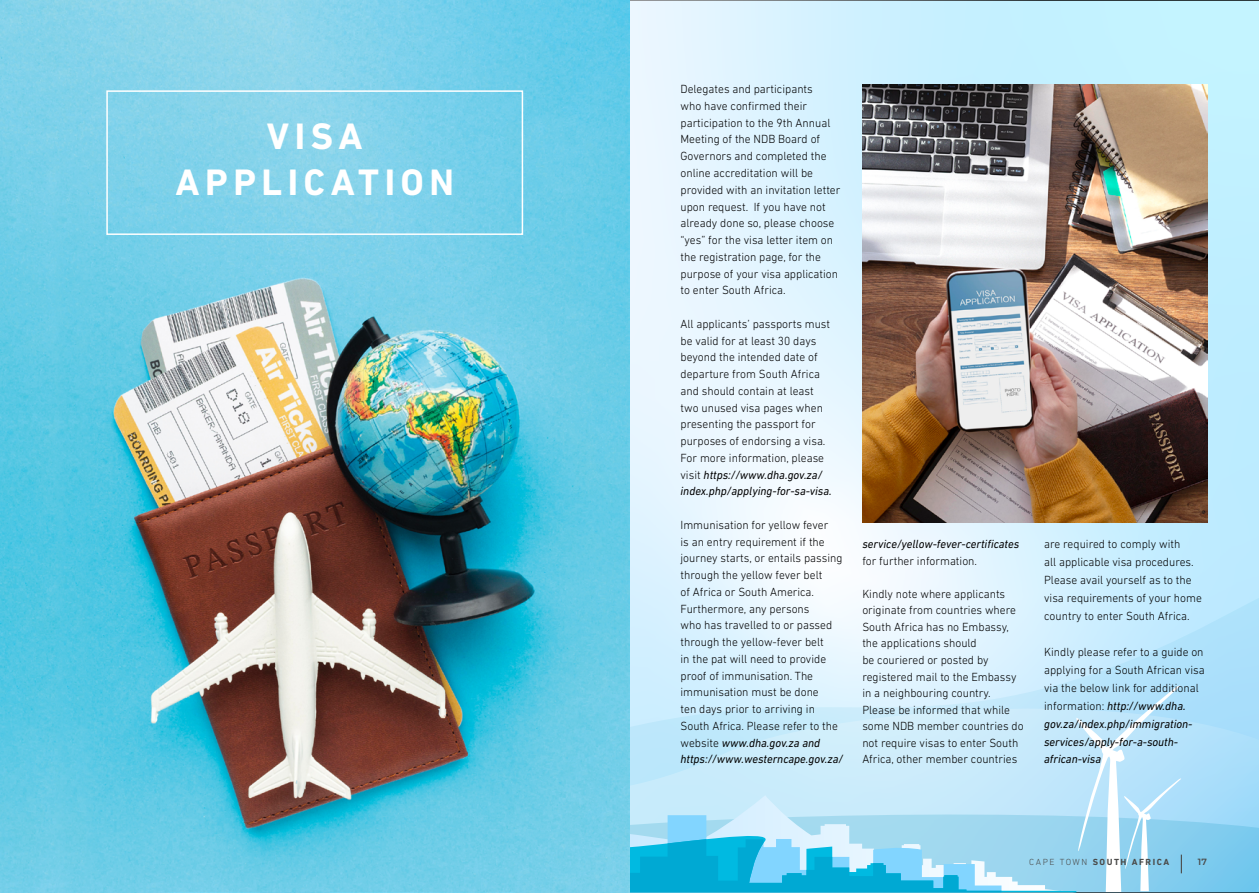
<style>
.page{position:relative;width:1259px;height:893px;background:#fff}
.page>*{position:absolute;margin:0;border:0;box-sizing:border-box;transform-origin:0 0}
.t1{font:700 37.5px/46.5px "DIN Next LT Pro";letter-spacing:.145em;color:#fff;text-align:center}
.t2{font:300 12px/16.8px "DIN Next LT Pro";color:#000}
.t3{font:italic 12px "DIN Next LT Pro";color:#000}
.t4{font:700 9px "DIN Next LT Pro";letter-spacing:.17em;color:#4a4a49}
.t5{font:600 9px "Montserrat";color:#4a4a49}
.s1{font-weight:400;font-style:italic}
.s2{font-weight:300}
</style>
<div class="page">
<svg style="left:629px;top:0;width:630px;height:562px;background:#d8f2fe"></svg>
<svg style="left:629px;top:562px;width:630px;height:121px;background:#d7f1fe"></svg>
<svg style="left:629px;top:683px;width:630px;height:210px;background:#bce5fa"></svg>
<svg style="left:1182px;top:803px;width:77px;height:89px;background:#83cdf0"></svg>
<svg style="left:629px;top:709px;width:447px;height:88px;background:#c7eafb"></svg>
<svg style="left:629px;top:744px;width:372px;height:53px;background:#c7eafa"></svg>
<svg style="left:1001px;top:797px;width:75px;height:95px;background:#a3daf1"></svg>
<svg style="left:629px;top:797px;width:372px;height:95px;background:#7cd2ee"></svg>
<svg style="left:1076px;top:685px;width:106px;height:207px;background:#b5e1f7"></svg>
<img style="left:0;top:0;width:629px;height:893px">
<div style="left:106px;top:90px;width:417px;height:145px;border:2px solid #fff"></div>
<img style="left:862px;top:84px;width:346px;height:438px">
<h1 class="t1" style="left:175px;top:113px;width:280px">VISA<br>APPLICATION</h1>
<p class="t2" style="left:680px;top:81px;width:161px">Delegates and participants<br>who have confirmed their participation to the 9th Annual<br>Meeting of the NDB Board of<br>Governors and completed the online accreditation will be provided with an invitation letter upon request. If you have not already done so, please choose “yes” for the visa letter item on the registration page, for the purpose of your visa application to enter South Africa.</p>
<p class="t2" style="left:680px;top:315px;width:153px">All applicants’ passports must be valid for at least 30 days beyond the intended date of departure from South Africa and should contain at least two unused visa pages when presenting the passport for purposes of endorsing a visa.<br>For more information, please visit <span class="s1">https://www.dha.gov.za/ index.php/applying-for-sa-visa.</span></p>
<p class="t2" style="left:680px;top:516px;width:164px">Immunisation for yellow fever<br>is an entry requirement if the journey starts, or entails passing through the yellow fever belt<br>of Africa or South America.<br>Furthermore, any persons<br>who has travelled to or passed through the yellow-fever belt<br>in the pat will need to provide proof of immunisation. The immunisation must be done<br>ten days prior to arriving in<br>South Africa. Please refer to the website <span class="s1">www.dha.gov.za and https://www.westerncape.gov.za/</span></p>
<p class="t3" style="left:862px;top:537px;width:158px">service/yellow-fever-certificates</p>
<p class="t2" style="left:862px;top:552px;width:116px">for further information.</p>
<p class="t2" style="left:862px;top:585px;width:163px">Kindly note where applicants originate from countries where<br>South Africa has no Embassy, the applications should<br>be couriered or posted by registered mail to the Embassy in a neighbouring country.<br>Please be informed that while some NDB member countries do not require visas to enter South<br>Africa, other member countries</p>
<p class="t2" style="left:1044px;top:535px;width:159px;line-height:18px">are required to comply with<br>all applicable visa procedures.<br>Please avail yourself as to the visa requirements of your home country to enter South Africa.</p>
<p class="t2" style="left:1044px;top:642px;width:162px;line-height:18px">Kindly please refer to a guide on applying for a South African visa via the below link for additional information: <span class="s1">http://www.dha. gov.za/index.php/immigration&shy;services/apply-for-a-south&shy;african-visa</span></p>
<p class="t4" style="left:1029px;top:857px;width:142px"><span class="s2">CAPE TOWN</span> SOUTH AFRICA</p>
<p class="t5" style="left:1198px;top:855px;width:10px">17</p>
</div>
